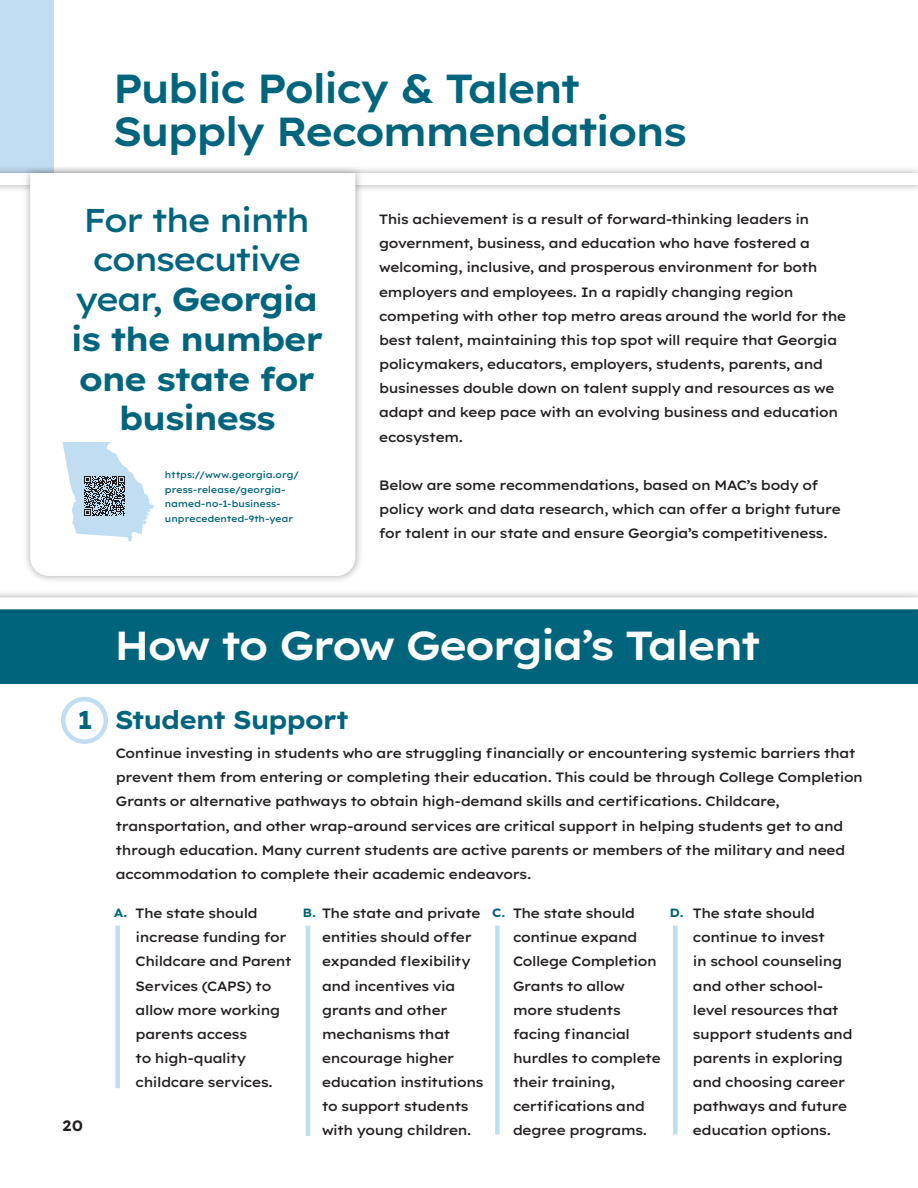
<style>
.page{position:relative;width:918px;height:1188px;background:#fff}
.page>*{position:absolute;margin:0;border:0;box-sizing:border-box;transform-origin:0 0}
.t1{font:600 40.5px "Lexend Exa";letter-spacing:-.1em;color:#00657c}
.t2{font:600 40.5px "Lexend Exa";letter-spacing:-.1em;color:#fff}
.t3{font:700 33px/39.8px "Lexend Exa";letter-spacing:-.09em;color:#00657c;text-align:center}
.t4{font:700 25.5px "Lexend Exa";letter-spacing:-.09em;color:#00657c}
.t5{font:700 15px "Lexend Exa";color:#231f20}
.t6{font:500 13.5px/24.2px "Lexend Exa";letter-spacing:-.075em;color:#231f20}
.t7{font:700 12px "Lexend Exa";color:#00657c}
.t8{font:500 9.3px/14.5px "Lexend Exa";letter-spacing:-.055em;color:#00657c}
.s1{font-weight:500}
</style>
<div class="page">
<div style="left:0;top:0;width:54px;height:179px;background:#c1ddf2"></div>
<div style="left:0;top:604px;width:918px;height:80px;background:#00657c"></div>
<div style="left:0;top:165px;width:918px;height:28px;background:#231f20;opacity:.38"></div>
<div style="left:0;top:173px;width:918px;height:12px;background:#fff"></div>
<div style="left:0;top:589px;width:918px;height:29px;background:#231f20;opacity:.38"></div>
<div style="left:0;top:597px;width:918px;height:12px;background:#fff"></div>
<div style="left:22px;top:165px;width:342px;height:419px;background:#231f20;opacity:.38"></div>
<svg style="left:30px;top:173px;width:325px;height:403px"></svg>
<svg style="left:63px;top:442px;width:92px;height:99px"></svg>
<div style="left:115px;top:926px;width:5px;height:162px;background:#c1ddf2"></div>
<hr style="left:306px;top:926px;width:4px;height:210px;background:#c1ddf2">
<div style="left:495px;top:926px;width:5px;height:209px;background:#c1ddf2"></div>
<div style="left:673px;top:926px;width:5px;height:209px;background:#c1ddf2"></div>
<div style="left:61px;top:697px;width:47px;height:47px;border:4px solid #c1ddf2;border-radius:50%"></div>
<p class="t1" style="left:112px;top:57px;width:471px">Public Policy &amp; Talent</p>
<p class="t1" style="left:112px;top:100px;width:577px">Supply Recommendations</p>
<p class="t3" style="left:70px;top:198px;width:256px"><span class="s1">For the ninth consecutive year,</span> Georgia is the number one state for business</p>
<p class="t8" style="left:165px;top:467px;width:136px">https://www.georgia.org/ press-release/georgia&shy;named-no-1-business&shy;unprecedented-9th-year</p>
<p class="t6" style="left:379px;top:206px;width:469px">This achievement is a result of forward-thinking leaders in government, business, and education who have fostered a welcoming, inclusive, and prosperous environment for both employers and employees. In a rapidly changing region competing with other top metro areas around the world for the best talent, maintaining this top spot will require that Georgia policymakers, educators, employers, students, parents, and businesses double down on talent supply and resources as we adapt and keep pace with an evolving business and education ecosystem.</p>
<p class="t6" style="left:379px;top:472px;width:464px">Below are some recommendations, based on MAC’s body of policy work and data research, which can offer a bright future for talent in our state and ensure Georgia’s competitiveness.</p>
<p class="t4" style="left:77px;top:700px;width:17px">1</p>
<p class="t5" style="left:62px;top:1113px;width:23px">20</p>
<p class="t2" style="left:114px;top:614px;width:649px">How to Grow Georgia’s Talent</p>
<p class="t4" style="left:115px;top:700px;width:236px">Student Support</p>
<p class="t6" style="left:115px;top:740px;width:749px">Continue investing in students who are struggling financially or encountering systemic barriers that prevent them from entering or completing their education. This could be through College Completion Grants or alternative pathways to obtain high-demand skills and certifications. Childcare, transportation, and other wrap-around services are critical support in helping students get to and through education. Many current students are active parents or members of the military and need accommodation to complete their academic endeavors.</p>
<p class="t6" style="left:135px;top:900px;width:158px">The state should increase funding for<br>Childcare and Parent<br>Services (CAPS) to allow more working parents access<br>to high-quality childcare services.</p>
<p class="t6" style="left:322px;top:900px;width:164px">The state and private entities should offer expanded flexibility and incentives via grants and other mechanisms that encourage higher education institutions to support students with young children.</p>
<p class="t6" style="left:513px;top:900px;width:150px">The state should continue expand<br>College Completion<br>Grants to allow more students facing financial hurdles to complete their training, certifications and degree programs.</p>
<p class="t6" style="left:693px;top:900px;width:162px">The state should continue to invest<br>in school counseling and other school&shy;level resources that support students and parents in exploring and choosing career pathways and future education options.</p>
<p class="t7" style="left:114px;top:903px;width:16px">A.</p>
<p class="t7" style="left:302px;top:903px;width:15px">B.</p>
<p class="t7" style="left:492px;top:903px;width:15px">C.</p>
<p class="t7" style="left:670px;top:903px;width:16px">D.</p>
</div>
